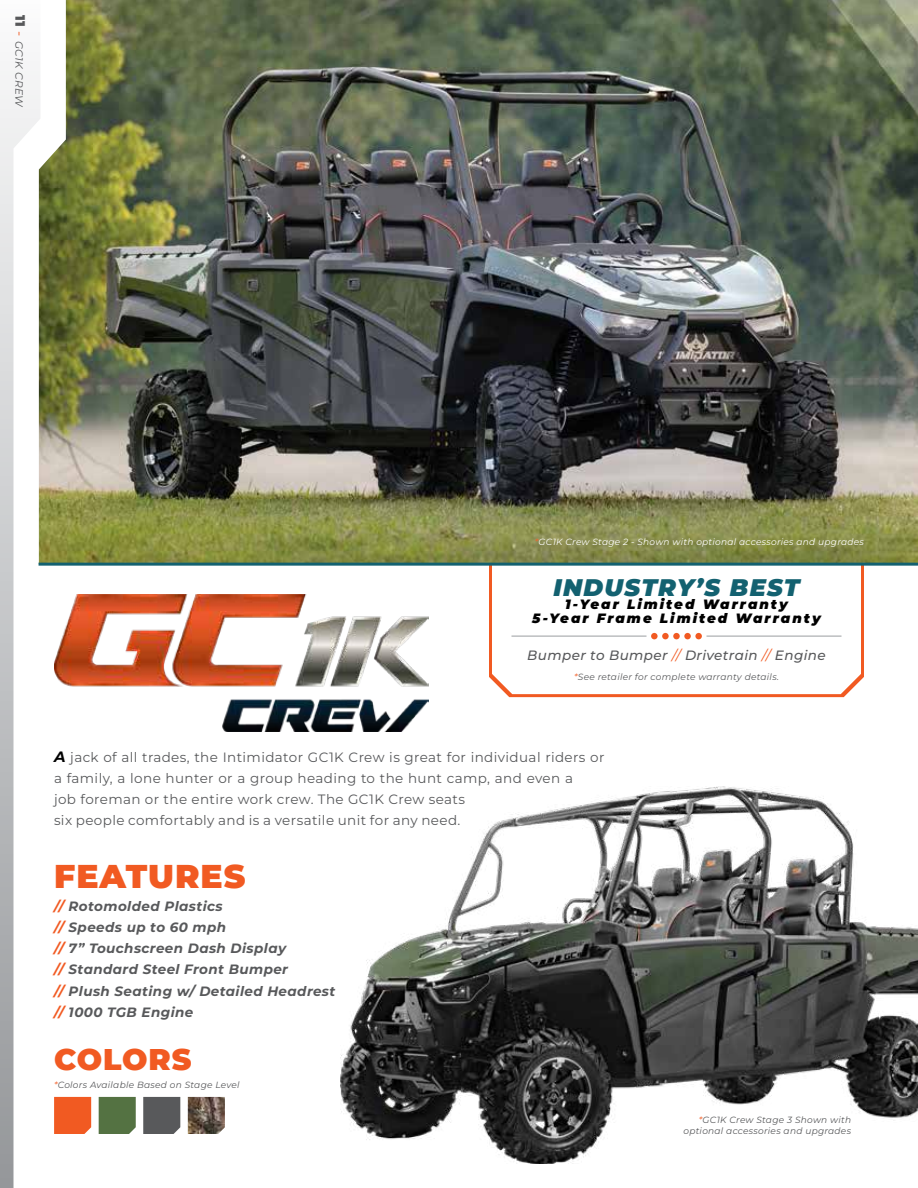
<style>
.page{position:relative;width:918px;height:1188px;background:#fff}
.page>*{position:absolute;margin:0;border:0;box-sizing:border-box;transform-origin:0 0}
.t1{font:900 33px "Montserrat";letter-spacing:.03em;color:#f15a22}
.t2{font:900 30px "Montserrat";letter-spacing:.03em;color:#f15a22}
.t3{font:italic 900 24px "Montserrat";letter-spacing:.05em;color:#136170}
.t4{font:13.5px/21px "Montserrat";letter-spacing:.03em;color:#58595b}
.t5{font:italic 700 13.5px/21px "Montserrat";letter-spacing:.03em;color:#58595b}
.t6{font:italic 900 13.5px/13.5px "Montserrat";letter-spacing:.15em;color:#000;text-align:center}
.t7{font:italic 500 13.5px "Montserrat";letter-spacing:.03em;color:#58595b}
.t8{font:italic 10.5px "Montserrat";color:#58595b}
.t9{font:italic 9px/10.8px "Montserrat";letter-spacing:.03em;color:#58595b;text-align:right}
.t10{font:italic 9px "Montserrat";letter-spacing:.03em;color:#fff}
.s1{font-weight:900;font-style:normal;font-size:13.5px}
.s2{font-size:13.5px;color:#f15a22}
.s3{color:#f15a22}
.s4{font-weight:400;color:#f15a22}
.s5{font-weight:700;font-style:italic;font-size:15px;color:#000}
</style>
<div class="page">
<img style="left:340px;top:786px;width:578px;height:378px">
<img style="left:66px;top:0;width:852px;height:563px">
<img style="left:66px;top:594px;width:363px;height:138px">
<svg style="left:40px;top:0;width:26px;height:1097px"></svg>
<svg style="left:0;top:71px;width:40px;height:1117px"></svg>
<svg style="left:489px;top:566px;width:375px;height:131px;background:#f26f3f"></svg>
<svg style="left:492px;top:566px;width:369px;height:128px"></svg>
<hr style="left:512px;top:635px;width:134px;height:2px;background:#bcbec0">
<hr style="left:706px;top:635px;width:136px;height:2px;background:#bcbec0">
<div style="left:651px;top:633px;width:7px;height:6px;background:#f15a22;border-radius:50%"></div>
<div style="left:662px;top:633px;width:7px;height:6px;background:#f15a22;border-radius:50%"></div>
<div style="left:673px;top:633px;width:7px;height:6px;background:#f15a22;border-radius:50%"></div>
<div style="left:684px;top:633px;width:7px;height:6px;background:#f15a22;border-radius:50%"></div>
<div style="left:695px;top:633px;width:7px;height:6px;background:#f15a22;border-radius:50%"></div>
<svg style="left:54px;top:1097px;width:37px;height:37px"></svg>
<svg style="left:99px;top:1097px;width:37px;height:37px"></svg>
<svg style="left:143px;top:1097px;width:37px;height:37px"></svg>
<img style="left:188px;top:1097px;width:37px;height:37px">
<hr style="left:39px;top:563px;width:879px;height:3px;background:#136170">
<p class="t8" style="left:26px;top:15px;width:94px;rotate:90deg"><span class="s1">11</span> <span class="s2">-</span> GC1K CREW</p>
<p class="t10" style="left:535px;top:536px;width:331px"><span class="s3">*</span>GC1K Crew Stage 2 - Shown with optional accessories and upgrades</p>
<h3 class="t3" style="left:554px;top:571px;width:247px">INDUSTRY’S BEST</h3>
<p class="t6" style="left:532px;top:597px;width:290px">1-Year Limited Warranty<br>5-Year Frame Limited Warranty</p>
<p class="t7" style="left:527px;top:646px;width:300px">Bumper to Bumper <span class="s4">//</span> Drivetrain <span class="s4">//</span> Engine</p>
<p class="t9" style="left:574px;top:672px;width:206px"><span class="s3">*</span>See retailer for complete warranty details.</p>
<p class="t4" style="left:54px;top:746px;width:552px"><span class="s5">A</span> jack of all trades, the Intimidator GC1K Crew is great for individual riders or a family, a lone hunter or a group heading to the hunt camp, and even a<br>job foreman or the entire work crew. The GC1K Crew seats<br>six people comfortably and is a versatile unit for any need.</p>
<h1 class="t1" style="left:54px;top:854px;width:193px">FEATURES</h1>
<p class="t5" style="left:54px;top:896px;width:283px"><span class="s3">//</span> Rotomolded Plastics<br><span class="s3">//</span> Speeds up to 60 mph<br><span class="s3">//</span> 7” Touchscreen Dash Display<br><span class="s3">//</span> Standard Steel Front Bumper<br><span class="s3">//</span> Plush Seating w/ Detailed Headrest <span class="s3">//</span> 1000 TGB Engine</p>
<h2 class="t2" style="left:54px;top:1040px;width:139px">COLORS</h2>
<p class="t9" style="left:54px;top:1079px;width:187px"><span class="s3">*</span>Colors Available Based on Stage Level</p>
<p class="t9" style="left:683px;top:1114px;width:169px"><span class="s3">*</span>GC1K Crew Stage 3 Shown with optional accessories and upgrades</p>
</div>
